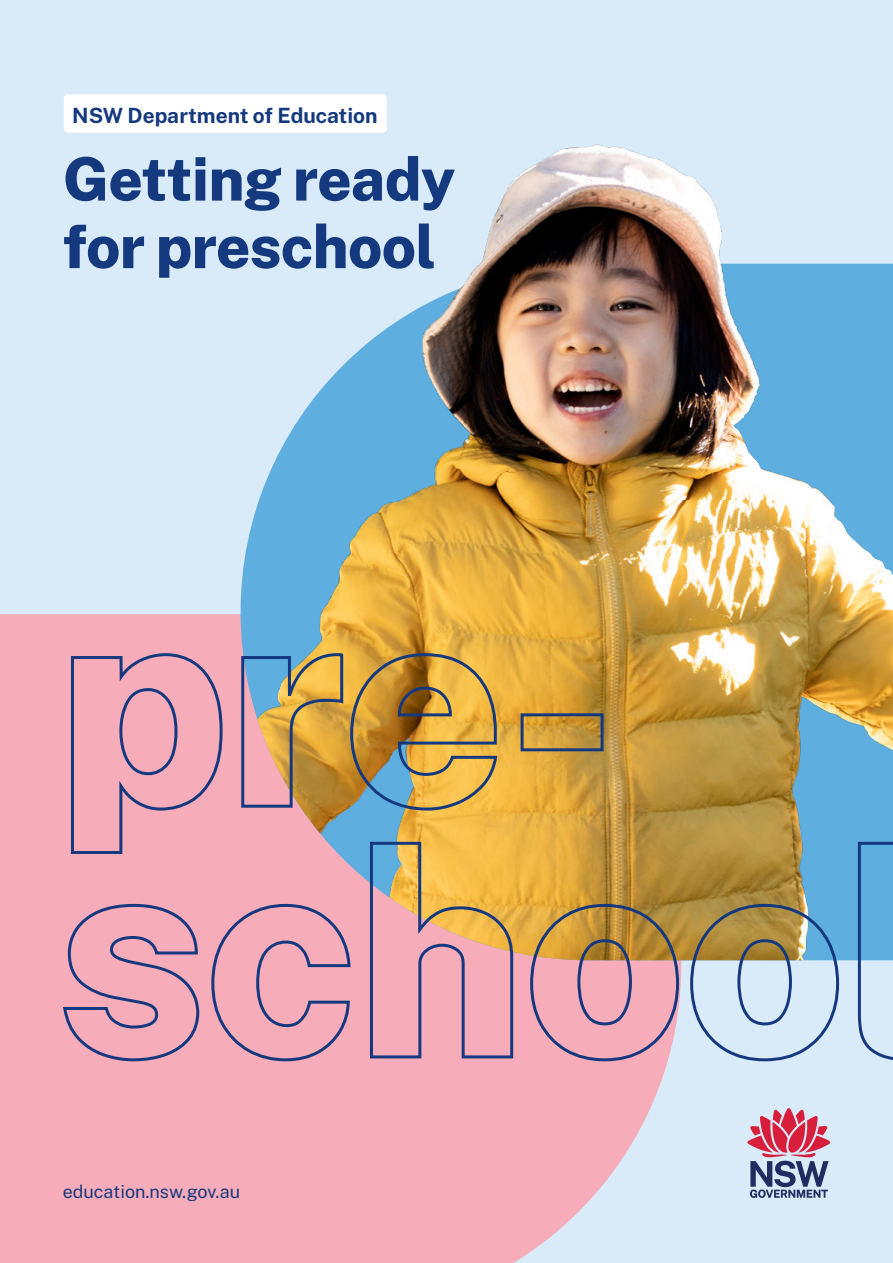
<style>
.page{position:relative;width:893px;height:1263px;background:#d9ebf9}
.page>*{position:absolute;margin:0;border:0;box-sizing:border-box;transform-origin:0 0}
.Heading_-_H1{font:800 60px/67.5px "Public Sans";letter-spacing:-.01em;color:#15397f}
.t1{font:700 21px "Public Sans";color:#15397f}
.t2{font:18px "Public Sans";color:#15397f}
</style>
<div class="page">
<div style="left:0;top:614px;width:667px;height:649px;background:#f7acba"></div>
<img style="left:241px;top:407px;width:652px;height:433px">
<svg style="left:747px;top:1108px;width:83px;height:90px"></svg>
<img style="left:307px;top:144px;width:586px;height:355px">
<div style="left:64px;top:94px;width:323px;height:39px;background:#fff;border-radius:4px"></div>
<svg style="left:61px;top:840px;width:832px;height:223px;background:#d2a9a4"></svg>
<svg style="left:69px;top:651px;width:536px;height:204px;background:#cfa178"></svg>
<p class="t1" style="left:72px;top:100px;width:307px">NSW Department of Education</p>
<h1 class="Heading_-_H1" style="left:63px;top:141px;width:394px">Getting ready for preschool</h1>
<p class="t2" style="left:63px;top:1178px;width:179px">education.nsw.gov.au</p>
</div>
